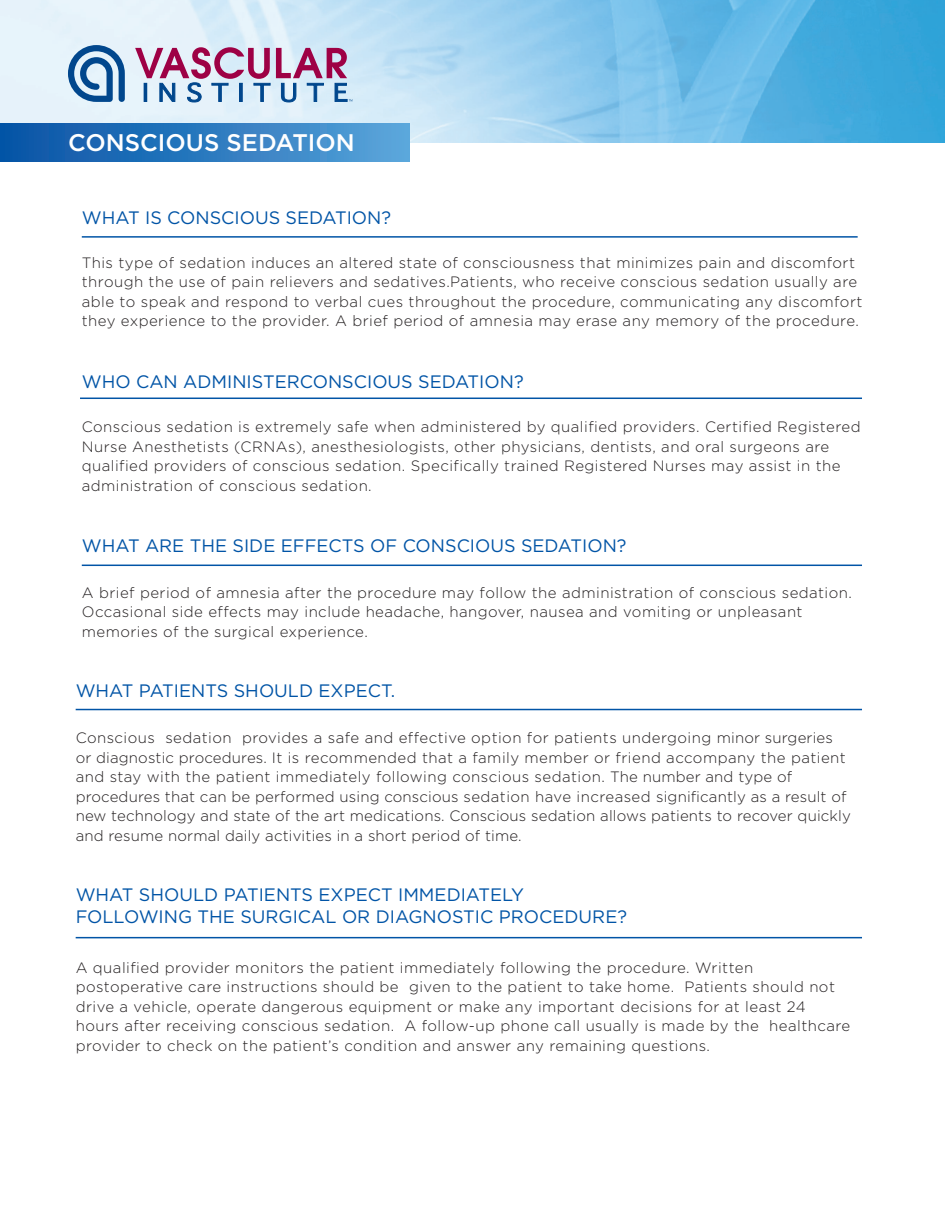
<style>
.page{position:relative;width:945px;height:1215px;background:#fff}
.page>*{position:absolute;margin:0;border:0;box-sizing:border-box;transform-origin:0 0}
.t1{font:500 24px "Gotham";color:#fff}
.t2{font:18px/21.6px "Gotham";color:#0154a6}
.t3{font:300 15px/19.5px "Gotham";letter-spacing:.03em;color:#231f20}
.t4{font:300 15px/19.5px "Gotham";letter-spacing:.01em;color:#231f20}
</style>
<div class="page">
<img style="left:0;top:0;width:945px;height:143px">
<div style="left:0;top:124px;width:410px;height:38px;background:linear-gradient(to right,#0351a4,#59a4da)"></div>
<hr style="left:80px;top:398px;width:782px;height:1px;background:#0154a6">
<hr style="left:82px;top:236px;width:776px;height:2px;background:#0154a6">
<hr style="left:76px;top:709px;width:786px;height:1px;background:#0154a6">
<hr style="left:76px;top:937px;width:786px;height:1px;background:#0154a6">
<hr style="left:82px;top:565px;width:780px;height:1px;background:#0154a6">
<svg style="left:68px;top:45px;width:57px;height:57px;background:#78a0c6"></svg>
<svg style="left:135px;top:47px;width:218px;height:55px;background:#bba9c5"></svg>
<h1 class="t1" style="left:68px;top:127px;width:288px">CONSCIOUS SEDATION</h1>
<p class="t2" style="left:82px;top:206px;width:311px">WHAT IS CONSCIOUS SEDATION?</p>
<p class="t3" style="left:82px;top:252px;width:782px">This type of sedation induces an altered state of consciousness that minimizes pain and discomfort through the use of pain relievers and sedatives.Patients, who receive conscious sedation usually are able to speak and respond to verbal cues throughout the procedure, communicating any discomfort they experience to the provider. A brief period of amnesia may erase any memory of the procedure.</p>
<p class="t2" style="left:82px;top:370px;width:443px">WHO CAN ADMINISTERCONSCIOUS SEDATION?</p>
<p class="t3" style="left:82px;top:417px;width:780px">Conscious sedation is extremely safe when administered by qualified providers. Certified Registered Nurse Anesthetists (CRNAs), anesthesiologists, other physicians, dentists, and oral surgeons are qualified providers of conscious sedation. Specifically trained Registered Nurses may assist in the administration of conscious sedation.</p>
<p class="t2" style="left:82px;top:534px;width:546px">WHAT ARE THE SIDE EFFECTS OF CONSCIOUS SEDATION?</p>
<p class="t3" style="left:82px;top:582px;width:772px">A brief period of amnesia after the procedure may follow the administration of conscious sedation.<br>Occasional side effects may include headache, hangover, nausea and vomiting or unpleasant memories of the surgical experience.</p>
<p class="t2" style="left:76px;top:680px;width:321px">WHAT PATIENTS SHOULD EXPECT.</p>
<p class="t4" style="left:76px;top:728px;width:777px">Conscious sedation provides a safe and effective option for patients undergoing minor surgeries or diagnostic procedures. It is recommended that a family member or friend accompany the patient and stay with the patient immediately following conscious sedation. The number and type of procedures that can be performed using conscious sedation have increased significantly as a result of new technology and state of the art medications. Conscious sedation allows patients to recover quickly and resume normal daily activities in a short period of time.</p>
<p class="t2" style="left:76px;top:884px;width:553px">WHAT SHOULD PATIENTS EXPECT IMMEDIATELY<br>FOLLOWING THE SURGICAL OR DIAGNOSTIC PROCEDURE?</p>
<p class="t3" style="left:76px;top:957px;width:776px">A qualified provider monitors the patient immediately following the procedure. Written postoperative care instructions should be given to the patient to take home. Patients should not drive a vehicle, operate dangerous equipment or make any important decisions for at least 24 hours after receiving conscious sedation. A follow-up phone call usually is made by the healthcare provider to check on the patient’s condition and answer any remaining questions.</p>
</div>
